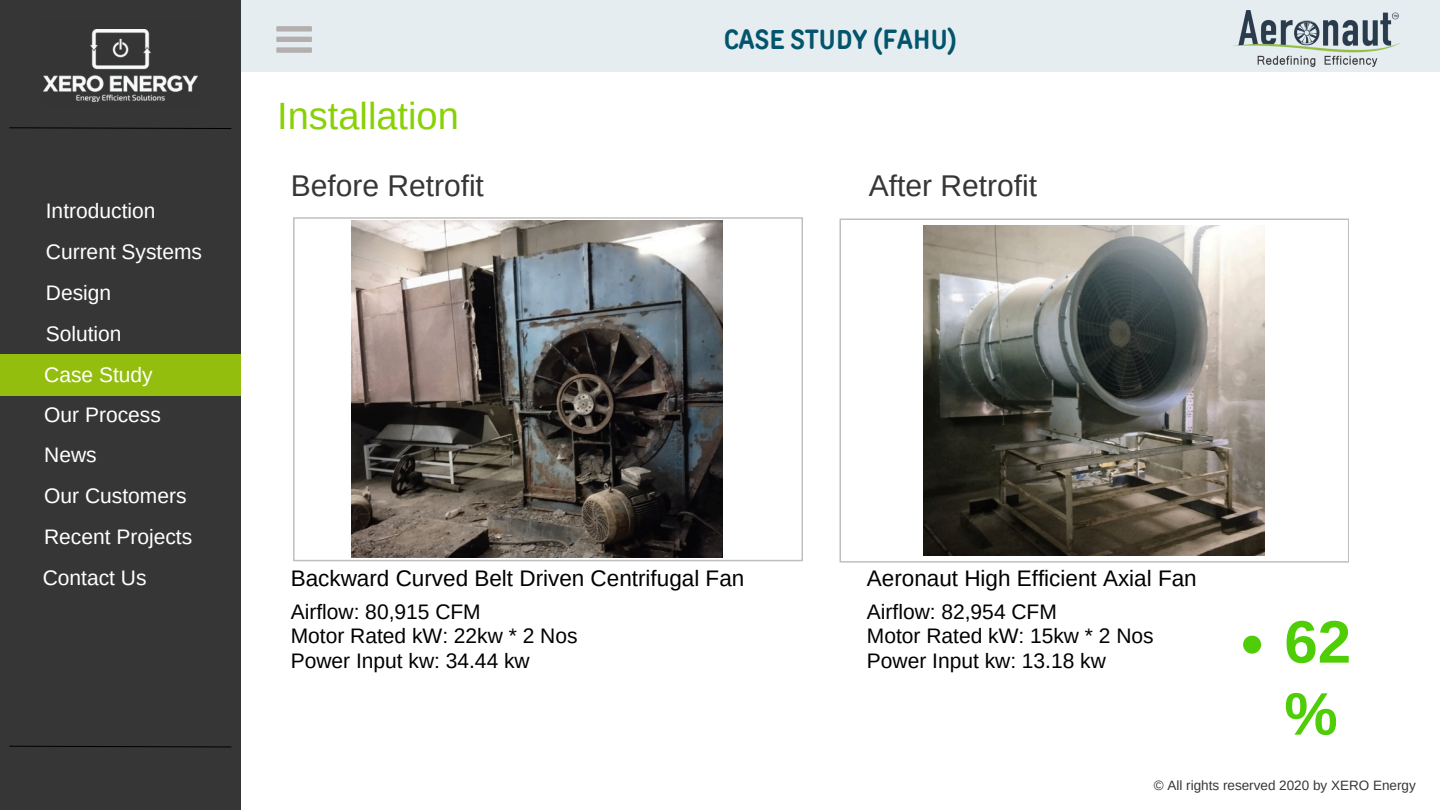
<style>
.page{position:relative;width:1440px;height:810px;background:#fff}
.page>*{position:absolute;margin:0;border:0;box-sizing:border-box;transform-origin:0 0}
.t1{font:700 60px/72px "Arimo";color:#4fce08}
.t2{font:38px "Arimo";color:#88d105}
.t3{font:30px "Arimo";color:#363636}
.t4{font:700 27px "TT Rounds Condensed";letter-spacing:.01em;color:#02556c}
.t5{font:22.5px "Arimo";color:#000}
.t6{font:21px/24.8px "Arimo";color:#000}
.t7{font:21px "Arimo";color:#fff}
.t8{font:13.5px "Arimo";color:#363636}
</style>
<div class="page">
<div style="left:0;top:0;width:241px;height:810px;background:#363636"></div>
<div style="left:241px;top:0;width:1199px;height:72px;background:#e5edf0"></div>
<svg style="left:9px;top:127px;width:223px;height:2px"></svg>
<svg style="left:9px;top:745px;width:223px;height:3px"></svg>
<svg style="left:839px;top:219px;width:510px;height:344px"></svg>
<svg style="left:293px;top:217px;width:510px;height:344px"></svg>
<svg style="left:1243px;top:636px;width:18px;height:18px"></svg>
<div style="left:0;top:354px;width:241px;height:42px;background:#93be0d"></div>
<svg style="left:276px;top:26px;width:36px;height:27px"></svg>
<svg style="left:43px;top:29px;width:155px;height:73px"></svg>
<img style="left:351px;top:220px;width:372px;height:338px">
<img style="left:924px;top:226px;width:341px;height:330px">
<img style="left:1232px;top:10px;width:168px;height:56px">
<h5 class="t7" style="left:46px;top:199px;width:111px">Introduction</h5>
<h5 class="t7" style="left:46px;top:240px;width:158px">Current Systems</h5>
<h4 class="t7" style="left:46px;top:281px;width:67px">Design</h4>
<p class="t7" style="left:46px;top:322px;width:77px">Solution</p>
<h2 class="t7" style="left:44px;top:363px;width:110px">Case Study</h2>
<h3 class="t7" style="left:44px;top:403px;width:118px">Our Process</h3>
<p class="t7" style="left:44px;top:443px;width:54px">News</p>
<h5 class="t7" style="left:44px;top:484px;width:144px">Our Customers</h5>
<h3 class="t7" style="left:44px;top:525px;width:150px">Recent Projects</h3>
<p class="t7" style="left:43px;top:566px;width:105px">Contact Us</p>
<h5 class="t2" style="left:277px;top:94px;width:183px">Installation</h5>
<h5 class="t4" style="left:724px;top:23px;width:235px">CASE STUDY (FAHU)</h5>
<h5 class="t3" style="left:291px;top:169px;width:195px">Before Retrofit</h5>
<h5 class="t3" style="left:869px;top:169px;width:170px">After Retrofit</h5>
<h5 class="t5" style="left:291px;top:565px;width:455px">Backward Curved Belt Driven Centrifugal Fan</h5>
<h5 class="t6" style="left:291px;top:599px;width:288px">Airflow: 80,915 CFM<br>Motor Rated kW: 22kw * 2 Nos<br>Power Input kw: 34.44 kw</h5>
<h5 class="t5" style="left:867px;top:565px;width:331px">Aeronaut High Efficient Axial Fan</h5>
<h5 class="t6" style="left:867px;top:599px;width:288px">Airflow: 82,954 CFM<br>Motor Rated kW: 15kw * 2 Nos<br>Power Input kw: 13.18 kw</h5>
<h5 class="t1" style="left:1284px;top:606px;width:68px">62 %</h5>
<h5 class="t8" style="left:1154px;top:778px;width:263px">© All rights reserved 2020 by XERO Energy</h5>
</div>
